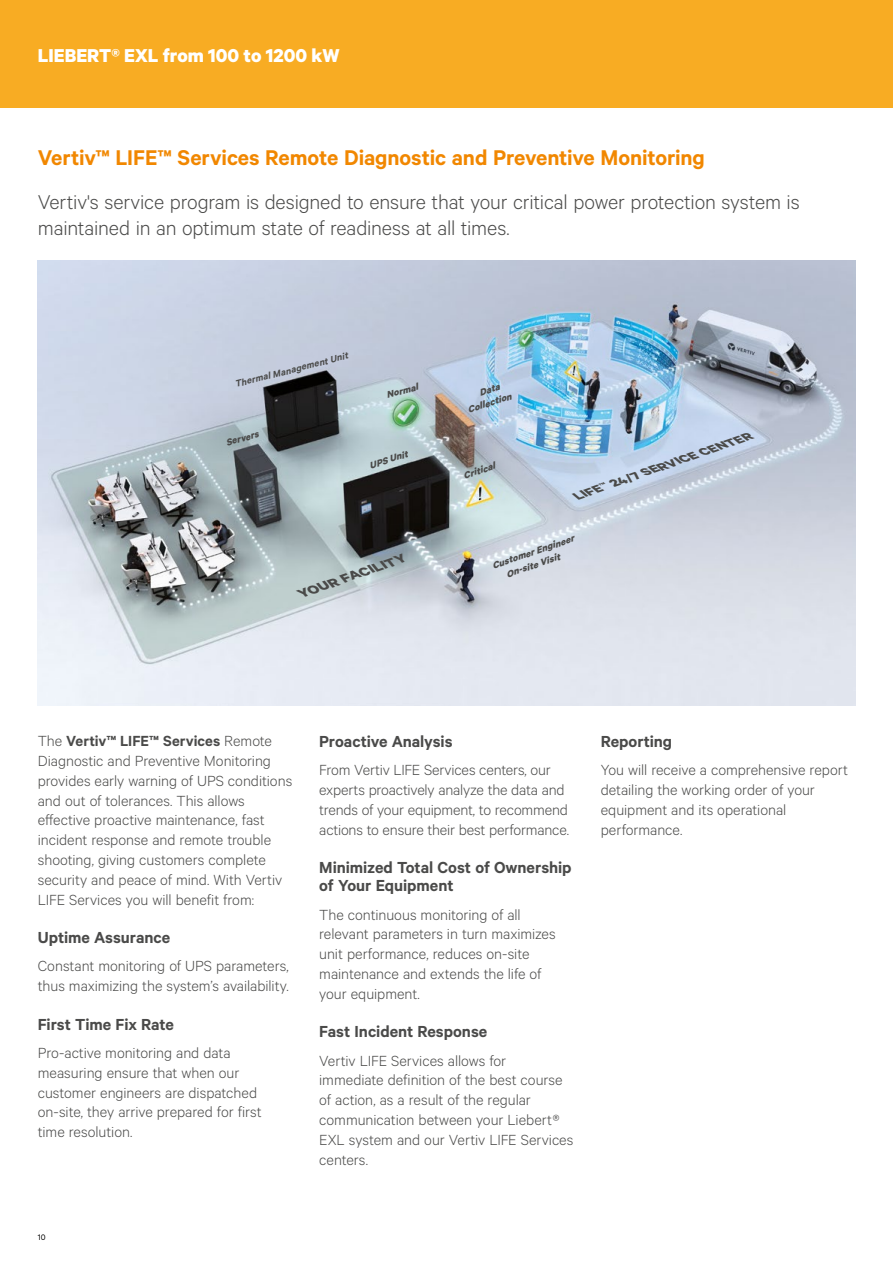
<style>
.page{position:relative;width:893px;height:1263px;background:#fff}
.page>*{position:absolute;margin:0;border:0;box-sizing:border-box;transform-origin:0 0}
.t1{font:600 24px "Calibre";letter-spacing:-.005em;color:#f18700}
.t2{font:300 22.5px/25.5px "Calibre";letter-spacing:-.01em;color:#4a4a49}
.t3{font:700 21px "Calibre";color:#fff}
.t4{font:600 18px/18px "Calibre";letter-spacing:-.005em;color:#4a4a49}
.t5{font:300 16.5px/19.8px "Calibre";letter-spacing:-.005em;color:#4a4a49}
.t6{font:italic 700 14.25px "Calibre";color:#4a4a49;scale:1.2 1}
.t7{font:italic 700 12.75px "Calibre";color:#4a4a49;scale:1.24 1}
.t8{font:italic 700 10.8px "Calibre";color:#4a4a49;scale:.96 1}
.t9{font:italic 700 10.65px/12.8px "Calibre";color:#4a4a49}
.t10{font:italic 600 10.65px "Calibre";color:#4a4a49}
.t11{font:9px "Calibre";color:#000}
.s1{font-weight:600}
.s2{font-style:italic}
</style>
<div class="page">
<div style="left:0;top:0;width:893px;height:108px;background:#f8ac23"></div>
<img style="left:38px;top:261px;width:817px;height:445px">
<p class="t3" style="left:38px;top:43px;width:303px">LIEBERT® EXL from 100 to 1200 kW</p>
<h1 class="t1" style="left:38px;top:143px;width:669px">Vertiv™ LIFE™ Services Remote Diagnostic and Preventive Monitoring</h1>
<h2 class="t2" style="left:38px;top:188px;width:763px">Vertiv's service program is designed to ensure that your critical power protection system is maintained in an optimum state of readiness at all times.</h2>
<p class="t10" style="left:233px;top:378px;width:118px;rotate:-14deg">Thermal Management Unit</p>
<p class="t8" style="left:224px;top:436px;width:37px;rotate:-16deg">Servers</p>
<p class="t9" style="left:385px;top:388px;width:34px;rotate:-14deg">Normal</p>
<p class="t9" style="left:368px;top:459px;width:41px;rotate:-17deg">UPS Unit</p>
<p class="t6" style="left:297px;top:585px;width:96px;rotate:-19deg">YOUR FACILITY</p>
<p class="t9" style="left:462px;top:391px;width:47px;text-indent:16px;rotate:-18deg">Data<br>Collection</p>
<p class="t9" style="left:461px;top:469px;width:34px;rotate:-18deg">Critical</p>
<p class="t7" style="left:574px;top:488px;width:153px;rotate:-19deg">LIFE<sup>™</sup> 24/7 SERVICE CENTER</p>
<p class="t9" style="left:500px;top:556px;width:77px;text-indent:-11px;rotate:-19deg">Customer Engineer<br>On-site Visit</p>
<p class="t5" style="left:38px;top:730px;width:256px">The <span class="s1">Vertiv™ LIFE™ Services</span> Remote Diagnostic and Preventive Monitoring provides early warning of UPS conditions and out of tolerances. This allows effective proactive maintenance, fast incident response and remote trouble shooting, giving customers complete security and peace of mind. With Vertiv LIFE Services you will benefit from:</p>
<p class="t4" style="left:38px;top:928px;width:134px">Uptime Assurance</p>
<p class="t5" style="left:38px;top:956px;width:253px">Constant monitoring of UPS parameters, thus maximizing the system’s availability.</p>
<p class="t4" style="left:38px;top:1014px;width:138px">First Time Fix Rate</p>
<p class="t5" style="left:38px;top:1042px;width:225px">Pro-active monitoring and data measuring ensure that when our customer engineers are dispatched on-site, they arrive prepared for first time resolution.</p>
<p class="t4" style="left:319px;top:732px;width:135px">Proactive Analysis</p>
<p class="t5" style="left:319px;top:760px;width:251px">From Vertiv LIFE Services centers, our experts proactively analyze the data and trends of your equipment, to recommend actions to ensure their best performance.</p>
<p class="t4" style="left:319px;top:858px;width:254px">Minimized Total Cost of Ownership of Your Equipment</p>
<p class="t5" style="left:319px;top:904px;width:238px">The continuous monitoring of all relevant parameters in turn maximizes unit performance, reduces on-site maintenance and extends the life of your equipment.</p>
<p class="t4" style="left:319px;top:1022px;width:170px">Fast Incident Response</p>
<p class="t5" style="left:319px;top:1050px;width:256px">Vertiv LIFE Services allows for immediate definition of the best course of action, as a result of the regular communication between your Liebert<span class="s2">®<br></span>EXL system and our Vertiv LIFE Services centers.</p>
<p class="t11" style="left:38px;top:1232px;width:9px">10</p>
<p class="t4" style="left:601px;top:732px;width:73px">Reporting</p>
<p class="t5" style="left:601px;top:760px;width:249px">You will receive a comprehensive report detailing the working order of your equipment and its operational performance.</p>
</div>
